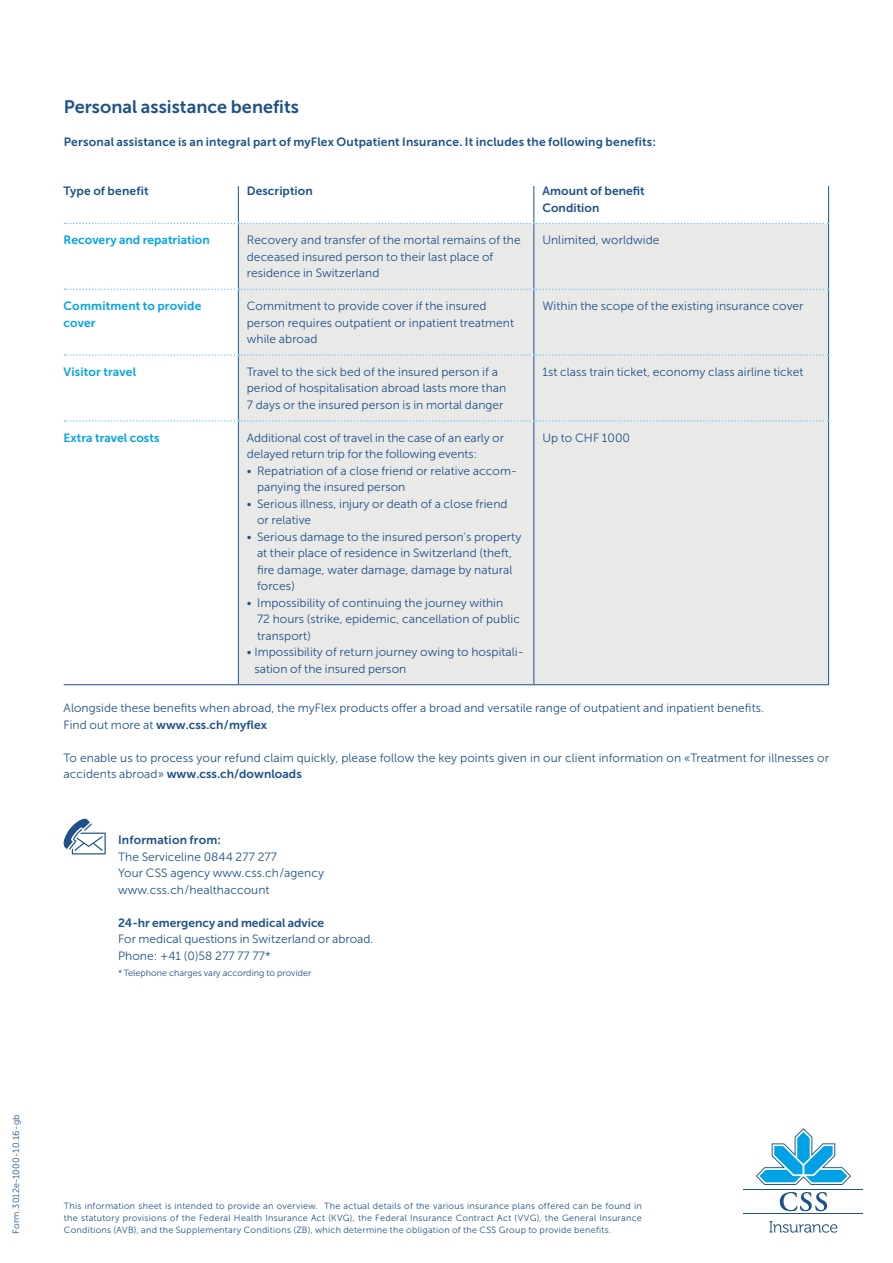
<style>
.page{position:relative;width:893px;height:1263px;background:#fff}
.page>*{position:absolute;margin:0;border:0;box-sizing:border-box;transform-origin:0 0}
.t1{font:18px "Museo Sans 700";color:#1e5189}
.t2{font:12px/16.5px "Museo Sans 300";letter-spacing:.005em;color:#1e5189}
.t3{font:12px/16.5px "Museo Sans 700";letter-spacing:.01em;color:#1e5189}
.t4{font:12px/16.5px "Museo Sans 700";letter-spacing:.005em;color:#00a2e6}
.t5{font:9px/12px "Museo Sans 300";letter-spacing:.02em;color:#1e5189;text-align:justify}
.s1{font-family:"Museo Sans 300"}
</style>
<div class="page">
<hr style="left:744px;top:1213px;width:119px;height:1px;background:#1e5189">
<hr style="left:744px;top:1189px;width:119px;height:1px;background:#1e5189">
<svg style="left:756px;top:1128px;width:95px;height:57px"></svg>
<svg style="left:780px;top:1192px;width:47px;height:19px"></svg>
<svg style="left:769px;top:1221px;width:68px;height:12px"></svg>
<div style="left:239px;top:224px;width:589px;height:460px;background:#e9e9e8"></div>
<hr style="left:238px;top:224px;width:1px;height:64px;background:#1e5189">
<hr style="left:238px;top:290px;width:1px;height:64px;background:#1e5189">
<hr style="left:238px;top:356px;width:1px;height:64px;background:#1e5189">
<hr style="left:238px;top:422px;width:1px;height:262px;background:#1e5189">
<hr style="left:533px;top:224px;width:1px;height:64px;background:#1e5189">
<hr style="left:828px;top:223px;width:1px;height:66px;background:#1e5189">
<hr style="left:533px;top:290px;width:1px;height:64px;background:#1e5189">
<hr style="left:828px;top:289px;width:1px;height:66px;background:#1e5189">
<hr style="left:533px;top:356px;width:1px;height:64px;background:#1e5189">
<hr style="left:828px;top:355px;width:1px;height:66px;background:#1e5189">
<hr style="left:533px;top:422px;width:1px;height:262px;background:#1e5189">
<hr style="left:828px;top:421px;width:1px;height:264px;background:#1e5189">
<svg style="left:64px;top:186px;width:765px;height:38px"></svg>
<svg style="left:64px;top:288px;width:764px;height:2px;background:#cfe4ee"></svg>
<svg style="left:64px;top:354px;width:764px;height:2px;background:#cee4ee"></svg>
<svg style="left:64px;top:420px;width:764px;height:2px;background:#cee4ee"></svg>
<hr style="left:64px;top:684px;width:174px;height:1px;background:#1e5189">
<hr style="left:238px;top:684px;width:296px;height:1px;background:#1e5189">
<hr style="left:534px;top:684px;width:294px;height:1px;background:#1e5189">
<svg style="left:63px;top:819px;width:43px;height:35px"></svg>
<h1 class="t1" style="left:64px;top:97px;width:237px">Personal assistance benefits</h1>
<p class="t3" style="left:64px;top:134px;width:594px">Personal assistance is an integral part of myFlex Outpatient Insurance. It includes the following benefits:</p>
<p class="t3" style="left:64px;top:183px;width:87px">Type of benefit</p>
<p class="t3" style="left:247px;top:183px;width:67px">Description</p>
<p class="t3" style="left:542px;top:183px;width:104px">Amount of benefit<br>Condition</p>
<p class="t4" style="left:64px;top:232px;width:148px">Recovery and repatriation</p>
<p class="t2" style="left:247px;top:232px;width:275px">Recovery and transfer of the mortal remains of the deceased insured person to their last place of residence in Switzerland</p>
<p class="t2" style="left:542px;top:232px;width:119px">Unlimited, worldwide</p>
<p class="t4" style="left:64px;top:298px;width:139px">Commitment to provide cover</p>
<p class="t2" style="left:247px;top:298px;width:269px">Commitment to provide cover if the insured person requires outpatient or inpatient treatment while abroad</p>
<p class="t2" style="left:542px;top:298px;width:263px">Within the scope of the existing insurance cover</p>
<p class="t4" style="left:64px;top:364px;width:74px">Visitor travel</p>
<p class="t2" style="left:247px;top:364px;width:261px">Travel to the sick bed of the insured person if a period of hospitalisation abroad lasts more than<br>7 days or the insured person is in mortal danger</p>
<p class="t2" style="left:542px;top:364px;width:263px">1st class train ticket, economy class airline ticket</p>
<p class="t4" style="left:64px;top:429px;width:97px">Extra travel costs</p>
<p class="t2" style="left:247px;top:429px;width:259px">Additional cost of travel in the case of an early or delayed return trip for the following events:</p>
<p class="t2" style="left:257px;top:462px;width:262px;text-indent:-10px">• Repatriation of a close friend or relative accom&shy;panying the insured person</p>
<p class="t2" style="left:257px;top:495px;width:252px;text-indent:-10px">• Serious illness, injury or death of a close friend or relative</p>
<p class="t2" style="left:257px;top:528px;width:266px;text-indent:-10px">• Serious damage to the insured person‘s property at their place of residence in Switzerland (theft, fire damage, water damage, damage by natural forces)</p>
<p class="t2" style="left:257px;top:594px;width:264px;text-indent:-10px">• Impossibility of continuing the journey within<br>72 hours (strike, epidemic, cancellation of public transport)</p>
<p class="t2" style="left:254px;top:644px;width:271px;text-indent:-8px">• Impossibility of return journey owing to hospitali&shy;sation of the insured person</p>
<p class="t2" style="left:542px;top:429px;width:89px">Up to CHF 1000</p>
<p class="t2" style="left:64px;top:700px;width:702px">Alongside these benefits when abroad, the myFlex products offer a broad and versatile range of outpatient and inpatient benefits.</p>
<p class="t3" style="left:64px;top:716px;width:205px"><span class="s1">Find out more at</span> www.css.ch/myflex</p>
<p class="t2" style="left:64px;top:749px;width:767px">To enable us to process your refund claim quickly, please follow the key points given in our client information on «Treatment for illnesses or</p>
<p class="t3" style="left:64px;top:766px;width:240px"><span class="s1">accidents abroad»</span> www.css.ch/downloads</p>
<p class="t3" style="left:118px;top:832px;width:104px">Information from:</p>
<p class="t2" style="left:118px;top:848px;width:207px">The Serviceline 0844 277 277<br>Your CSS agency www.css.ch/agency www.css.ch/healthaccount</p>
<p class="t3" style="left:118px;top:914px;width:208px">24-hr emergency and medical advice</p>
<p class="t2" style="left:118px;top:931px;width:257px">For medical questions in Switzerland or abroad.<br>Phone: +41 (0)58 277 77 77*</p>
<p class="t5" style="left:118px;top:967px;width:195px">* Telephone charges vary according to provider</p>
<p class="t5" style="left:10px;top:1234px;width:121px;rotate:-90deg">Form.3012e-1000-10.16-gb</p>
<p class="t5" style="left:64px;top:1200px;width:579px">This information sheet is intended to provide an overview. The actual details of the various insurance plans offered can be found in the statutory provisions of the Federal Health Insurance Act (KVG), the Federal Insurance Contract Act (VVG), the General Insurance Conditions (AVB), and the Supplementary Conditions (ZB), which determine the obligation of the CSS Group to provide benefits.</p>
</div>
